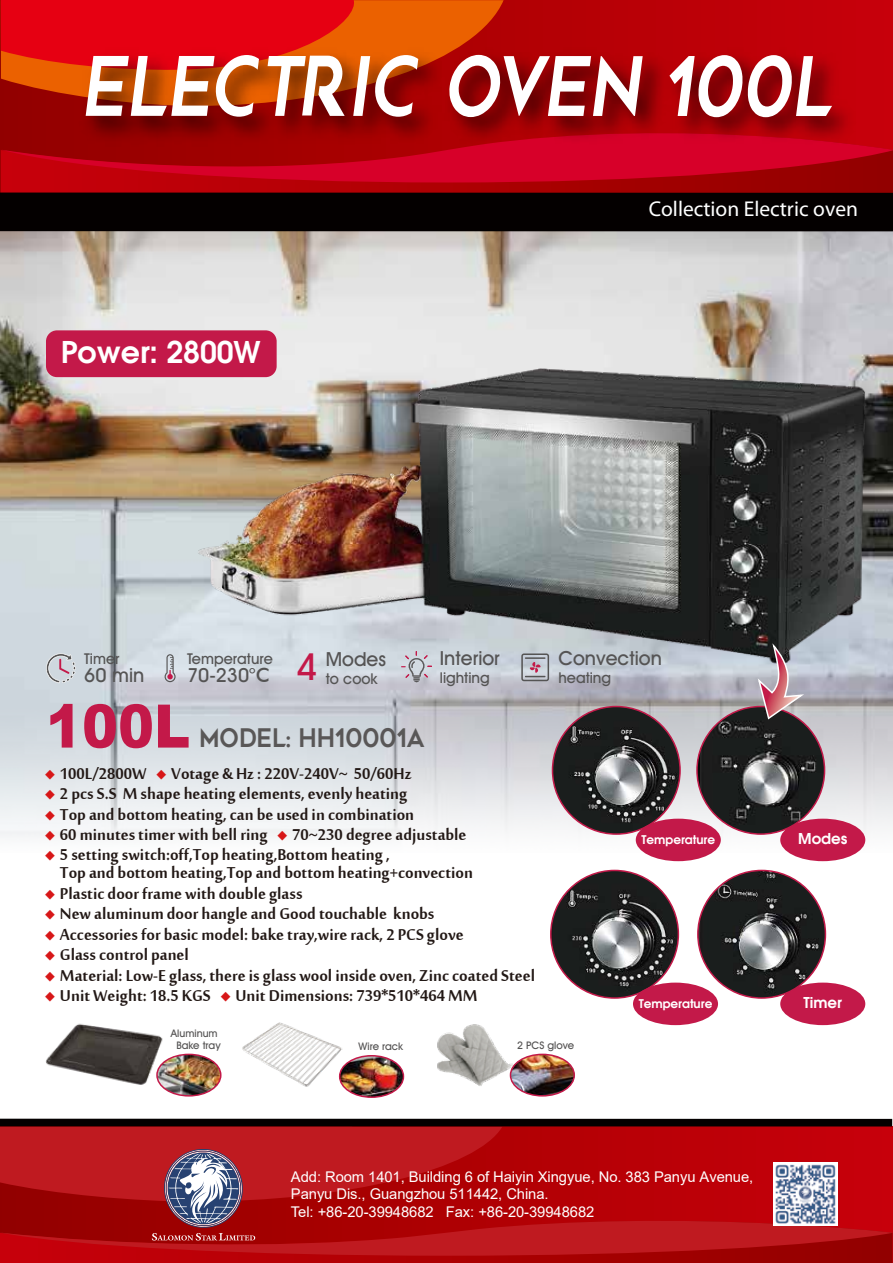
<style>
.page{position:relative;width:893px;height:1263px;background:#fff}
.page>*{position:absolute;margin:0;border:0;box-sizing:border-box;transform-origin:0 0}
.t1{font:81.75px "Captain Marvel";color:#fff;scale:.81 1}
.t2{font:900 60px "Arial";color:#c31949;scale:.9 1}
.t3{font:500 37.5px "Avant Garde IT Cby BT";color:#c31949}
.t4{font:600 30px "Avant Garde";color:#fff}
.t5{font:25.5px "Captain Marvel";color:#595757;scale:.9 1}
.t6{font:24px/18px "Mool Boran";color:#221815}
.t7{font:21.45px "Myriad Pro";color:#fff}
.t8{font:500 19.5px "Avant Garde IT Cby BT";color:#555454}
.t9{font:500 15px "Avant Garde IT Cby BT";color:#555454}
.t10{font:600 15px "Avant Garde";color:#fff}
.t11{font:14.7px/17.7px "Arial";letter-spacing:-.005em;color:#fff}
.t12{font:600 12px "Avant Garde";color:#fff}
.t13{font:500 10.5px/12px "Avant Garde IT Cby BT";color:#555454;text-align:center}
.s1{font-family:"Futura BT"}
.s2{font-family:"Adobe Song Std";font-weight:300;font-size:11.4px;color:#d71718}
</style>
<div class="page">
<img style="left:0;top:45px;width:893px;height:807px">
<img style="left:197px;top:354px;width:680px;height:313px">
<svg style="left:1px;top:0;width:892px;height:130px;background:#ba0007"></svg>
<svg style="left:1px;top:182px;width:892px;height:11px;background:#a80003"></svg>
<svg style="left:1px;top:130px;width:892px;height:52px;background:#bf0015"></svg>
<svg style="left:1px;top:0;width:503px;height:106px;background:#d84b00"></svg>
<svg style="left:1px;top:0;width:358px;height:71px;background:#e60710"></svg>
<img style="left:44px;top:26px;width:830px;height:142px">
<div style="left:0;top:1119px;width:892px;height:7px;background:#040000"></div>
<div style="left:0;top:193px;width:893px;height:38px;background:#040000"></div>
<img style="left:242px;top:1022px;width:100px;height:65px">
<img style="left:340px;top:1056px;width:63px;height:41px">
<div style="left:339px;top:1055px;width:65px;height:43px;border:2px solid #c31949;border-radius:50%"></div>
<img style="left:45px;top:1023px;width:118px;height:62px">
<img style="left:157px;top:1054px;width:64px;height:42px">
<div style="left:156px;top:1054px;width:66px;height:42px;border:2px solid #c31949;border-radius:50%"></div>
<img style="left:437px;top:1024px;width:73px;height:62px">
<img style="left:510px;top:1054px;width:64px;height:42px">
<div style="left:510px;top:1054px;width:65px;height:42px;border:2px solid #c31949;border-radius:50%"></div>
<div style="left:46px;top:330px;width:231px;height:47px;background:#c31949;border-radius:11px"></div>
<svg style="left:165px;top:654px;width:11px;height:28px"></svg>
<svg style="left:46px;top:653px;width:30px;height:30px"></svg>
<svg style="left:401px;top:651px;width:31px;height:31px"></svg>
<svg style="left:521px;top:653px;width:28px;height:28px"></svg>
<div style="left:780px;top:819px;width:85px;height:42px;background:#c31949;border-radius:50%"></div>
<img style="left:552px;top:706px;width:128px;height:128px;border-radius:64px">
<img style="left:697px;top:706px;width:127px;height:128px;border-radius:64px">
<div style="left:636px;top:819px;width:85px;height:42px;background:#c31949;border-radius:50%"></div>
<img style="left:551px;top:870px;width:127px;height:128px;border-radius:64px">
<div style="left:633px;top:982px;width:85px;height:43px;background:#c31949;border-radius:50%"></div>
<div style="left:780px;top:982px;width:85px;height:43px;background:#c31949;border-radius:50%"></div>
<img style="left:698px;top:870px;width:127px;height:128px;border-radius:64px">
<svg style="left:756px;top:646px;width:51px;height:75px;background:#a68f97"></svg>
<svg style="left:0;top:1127px;width:893px;height:136px;background:#b30f15"></svg>
<img style="left:774px;top:1162px;width:64px;height:64px">
<h1 class="t1" style="left:80px;top:41px;width:943px">ELECTRIC OVEN 100L</h1>
<p class="t4" style="left:61px;top:332px;width:201px">Power: 2800W</p>
<p class="t7" style="left:649px;top:196px;width:211px">Collection Electric oven</p>
<p class="t9" style="left:84px;top:649px;width:37px">Timer</p>
<p class="t8" style="left:84px;top:663px;width:62px">60 min</p>
<p class="t9" style="left:187px;top:649px;width:87px">Temperature</p>
<p class="t8" style="left:187px;top:663px;width:84px">70-230<span class="s1">°C</span></p>
<h3 class="t3" style="left:296px;top:644px;width:23px">4</h3>
<p class="t8" style="left:326px;top:647px;width:62px">Modes</p>
<p class="t9" style="left:326px;top:670px;width:53px">to cook</p>
<p class="t8" style="left:440px;top:646px;width:62px">Interior</p>
<p class="t9" style="left:440px;top:669px;width:52px">lighting</p>
<h2 class="t2" style="left:46px;top:683px;width:162px">100L</h2>
<p class="t5" style="left:199px;top:724px;width:252px">MODEL: HH10001A</p>
<p class="t6" style="left:44px;top:761px;width:369px"><span class="s2">◆</span> 100L/2800W <span class="s2">◆</span> Votage &amp; Hz : 220V-240V~ 50/60Hz</p>
<p class="t6" style="left:44px;top:782px;width:364px"><span class="s2">◆</span> 2 pcs S.S M shape heating elements, evenly heating</p>
<p class="t6" style="left:44px;top:802px;width:371px"><span class="s2">◆</span> Top and bottom heating, can be used in combination</p>
<p class="t6" style="left:44px;top:823px;width:424px"><span class="s2">◆</span> 60 minutes timer with bell ring <span class="s2">◆</span> 70~230 degree adjustable</p>
<p class="t6" style="left:60px;top:843px;width:414px;text-indent:-15px"><span class="s2">◆</span> 5 setting switch:off,Top heating,Bottom heating ,<br>Top and bottom heating,Top and bottom heating+convection</p>
<p class="t6" style="left:44px;top:882px;width:260px"><span class="s2">◆</span> Plastic door frame with double glass</p>
<p class="t6" style="left:44px;top:902px;width:391px"><span class="s2">◆</span> New aluminum door hangle and Good touchable knobs</p>
<p class="t6" style="left:44px;top:922px;width:421px"><span class="s2">◆</span> Accessories for basic model: bake tray,wire rack, 2 PCS glove</p>
<p class="t6" style="left:44px;top:943px;width:146px"><span class="s2">◆</span> Glass control panel</p>
<p class="t6" style="left:44px;top:963px;width:492px"><span class="s2">◆</span> Material: Low-E glass, there is glass wool inside oven, Zinc coated Steel</p>
<p class="t6" style="left:44px;top:984px;width:435px"><span class="s2">◆</span> Unit Weight: 18.5 KGS <span class="s2">◆</span> Unit Dimensions: 739*510*464 MM</p>
<p class="t8" style="left:558px;top:646px;width:105px">Convection</p>
<p class="t9" style="left:558px;top:668px;width:54px">heating</p>
<p class="t12" style="left:641px;top:831px;width:75px">Temperature</p>
<p class="t10" style="left:798px;top:828px;width:51px">Modes</p>
<p class="t12" style="left:639px;top:995px;width:75px">Temperature</p>
<p class="t10" style="left:804px;top:992px;width:40px">Timer</p>
<p class="t13" style="left:171px;top:1027px;width:51px">Aluminum<br>Bake tray</p>
<p class="t13" style="left:517px;top:1039px;width:59px">2 PCS glove</p>
<p class="t13" style="left:358px;top:1040px;width:46px">Wire rack</p>
<p class="t11" style="left:291px;top:1167px;width:464px">Add: Room 1401, Building 6 of Haiyin Xingyue, No. 383 Panyu Avenue,<br>Panyu Dis., Guangzhou 511442, China.<br>Tel: +86-20-39948682 Fax: +86-20-39948682</p>
</div>
